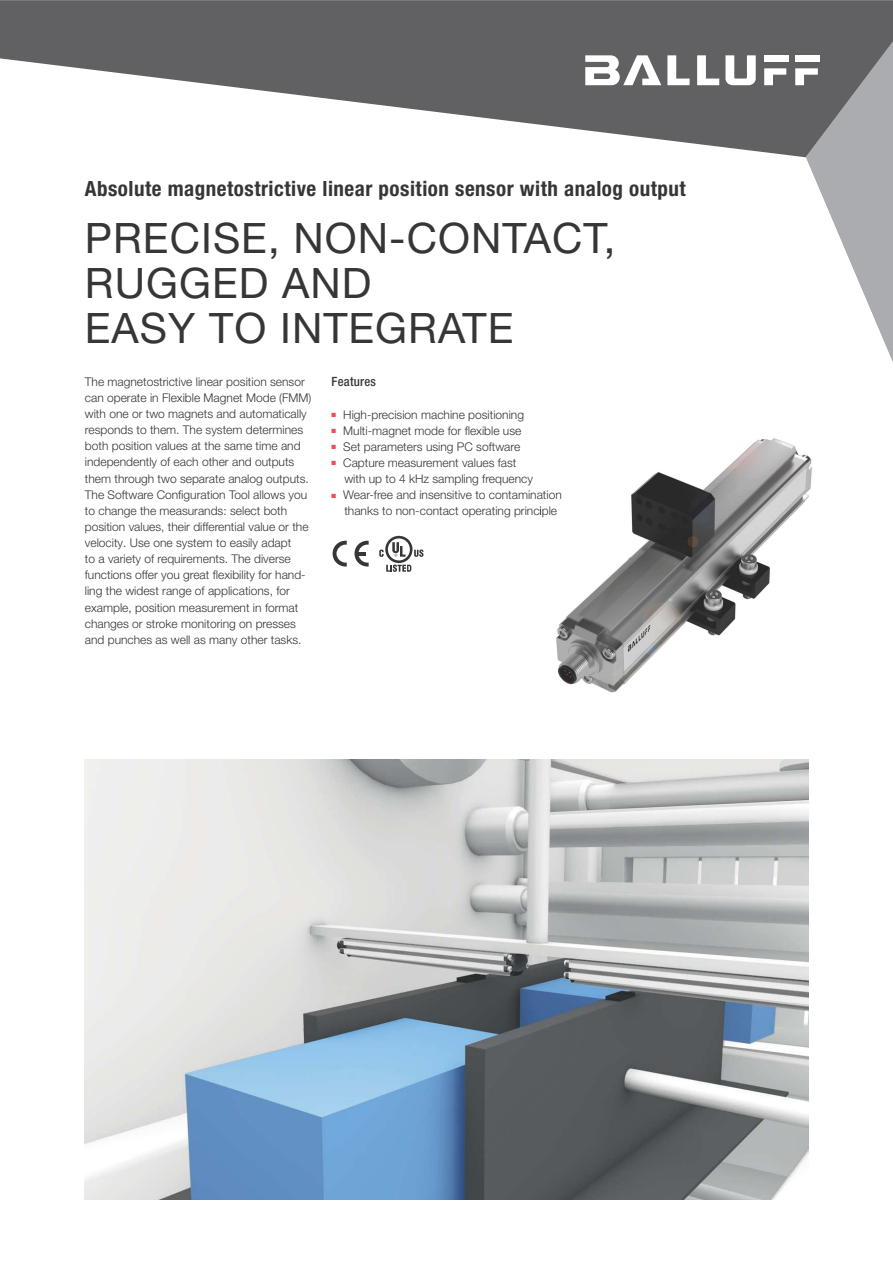
<style>
.page{position:relative;width:893px;height:1263px;background:#fff}
.page>*{position:absolute;margin:0;border:0;box-sizing:border-box;transform-origin:0 0}
.t1{font:42px/45px "Helvetica Neue LT Pro";letter-spacing:.025em;color:#373535}
.t2{font:700 condensed 21px "Helvetica Neue LT Pro";letter-spacing:.025em;color:#373535}
.t3{font:500 condensed 12.75px "Helvetica Neue LT Pro";letter-spacing:.02em;color:#373535}
.t4{font:300 12px/16px "Helvetica Neue LT Pro";color:#373535}
.s1{color:#f04c5a}
</style>
<div class="page">
<svg style="left:0;top:0;width:892px;height:156px;fill:#616163"></svg>
<svg style="left:585px;top:55px;width:76px;height:30px"></svg>
<svg style="left:667px;top:55px;width:22px;height:30px"></svg>
<svg style="left:697px;top:55px;width:22px;height:30px"></svg>
<svg style="left:725px;top:55px;width:30px;height:30px"></svg>
<svg style="left:764px;top:68px;width:22px;height:17px"></svg>
<div style="left:764px;top:55px;width:24px;height:7px;background:#fff"></div>
<svg style="left:795px;top:41px;width:97px;height:319px"></svg>
<div style="left:795px;top:55px;width:24px;height:7px;background:#fff"></div>
<img style="left:85px;top:760px;width:723px;height:439px">
<svg style="left:332px;top:541px;width:15px;height:26px"></svg>
<svg style="left:354px;top:541px;width:14px;height:26px"></svg>
<div style="left:385px;top:536px;width:27px;height:27px;border:3px solid #373535;border-radius:50%"></div>
<svg style="left:392px;top:542px;width:13px;height:15px"></svg>
<svg style="left:386px;top:564px;width:26px;height:8px"></svg>
<svg style="left:414px;top:550px;width:9px;height:7px"></svg>
<svg style="left:379px;top:550px;width:4px;height:7px"></svg>
<img style="left:556px;top:438px;width:256px;height:255px">
<img style="left:556px;top:491px;width:6px;height:8px">
<h2 class="t2" style="left:85px;top:181px;width:602px">Absolute magnetostrictive linear position sensor with analog output</h2>
<h1 class="t1" style="left:85px;top:218px;width:532px">PRECISE, NON-CONTACT,<br>RUGGED AND<br>EASY TO INTEGRATE</h1>
<p class="t4" style="left:85px;top:375px;width:228px">The magnetostrictive linear position sensor can operate in Flexible Magnet Mode (FMM) with one or two magnets and automatically responds to them. The system determines both position values at the same time and independently of each other and outputs them through two separate analog outputs.<br>The Software Configuration Tool allows you to change the measurands: select both position values, their differential value or the velocity. Use one system to easily adapt<br>to a variety of requirements. The diverse functions offer you great flexibility for hand&shy;ling the widest range of applications, for example, position measurement in format changes or stroke monitoring on presses and punches as well as many other tasks.</p>
<p class="t3" style="left:331px;top:377px;width:46px">Features</p>
<p class="t4" style="left:331px;top:407px;width:194px"><span class="s1">■</span> High-precision machine positioning</p>
<p class="t4" style="left:331px;top:424px;width:191px"><span class="s1">■</span> Multi-magnet mode for flexible use</p>
<p class="t4" style="left:331px;top:440px;width:190px"><span class="s1">■</span> Set parameters using PC software</p>
<p class="t4" style="left:344px;top:456px;width:190px;text-indent:-13px"><span class="s1">■</span> Capture measurement values fast with up to 4 kHz sampling frequency</p>
<p class="t4" style="left:344px;top:488px;width:219px;text-indent:-13px"><span class="s1">■</span> Wear-free and insensitive to contamination thanks to non-contact operating principle</p>
</div>
